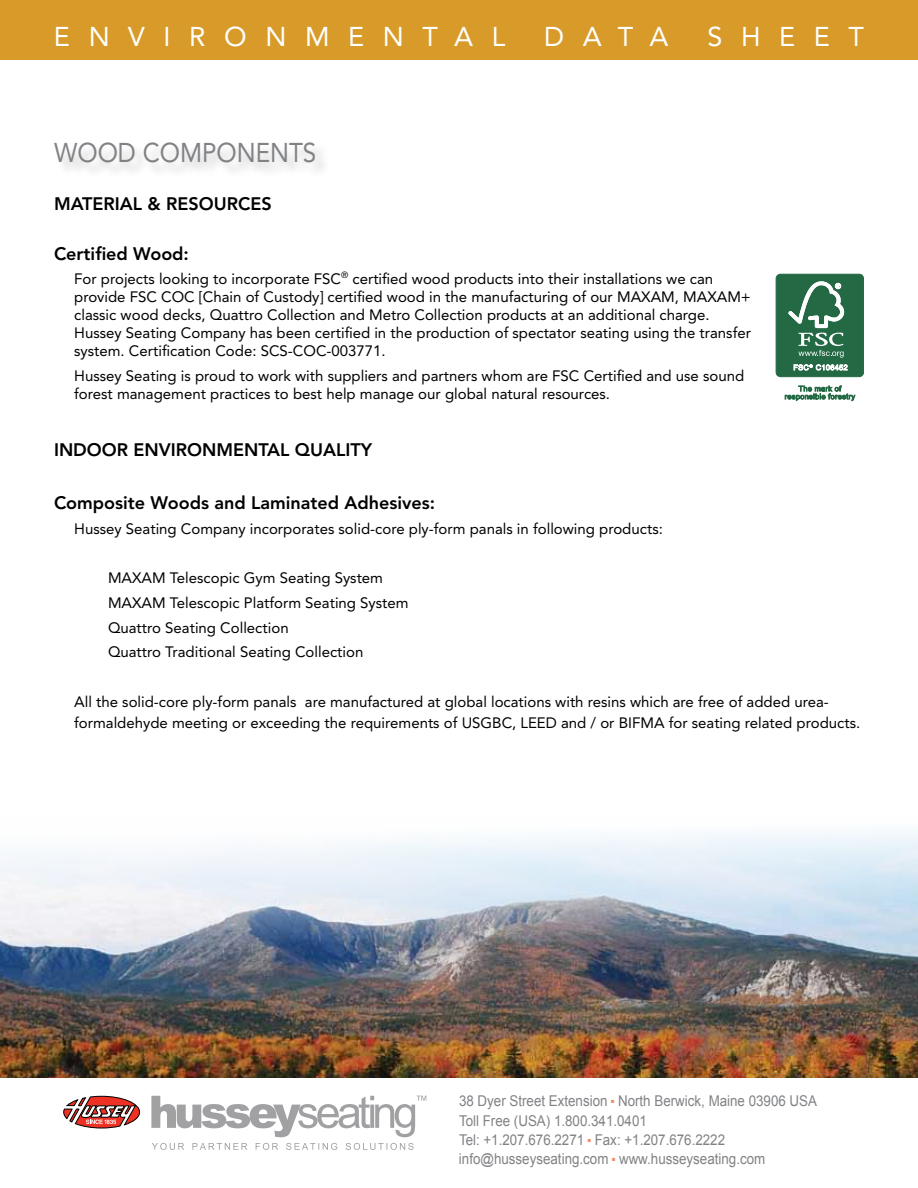
<style>
.page{position:relative;width:918px;height:1188px;background:#fff}
.page>*{position:absolute;margin:0;border:0;box-sizing:border-box;transform-origin:0 0}
.t1{font:27px "Avenir LT Std";letter-spacing:.69em;color:#fff}
.t2{font:27px "Avenir LT Std";color:#808285;scale:.9 1}
.t3{font:800 18px "Avenir LT Std";color:#000}
.t4{font:15px/18px "Avenir LT Std";color:#000}
.t5{font:14.85px/19.2px "Arial";color:#808285;scale:.9 1}
</style>
<div class="page">
<img style="left:0;top:831px;width:918px;height:247px">
<svg style="left:64px;top:1096px;width:76px;height:32px"></svg>
<svg style="left:152px;top:1143px;width:262px;height:7px"></svg>
<svg style="left:151px;top:1096px;width:275px;height:41px"></svg>
<div style="left:0;top:0;width:918px;height:60px;background:#d89b2a"></div>
<div style="left:776px;top:274px;width:88px;height:103px;background:#236943;border-radius:4px"></div>
<div style="left:776px;top:274px;width:88px;height:103px;border:1px solid #236943;border-radius:4px"></div>
<svg style="left:788px;top:281px;width:56px;height:77px"></svg>
<svg style="left:794px;top:364px;width:54px;height:6px"></svg>
<svg style="left:785px;top:385px;width:70px;height:16px"></svg>
<div style="left:55px;top:143px;width:276px;height:36px;background:#f6f6f6"></div>
<h1 class="t1" style="left:54px;top:21px;width:453px">Environme ntal</h1>
<h1 class="t1" style="left:544px;top:21px;width:126px">Data</h1>
<h1 class="t1" style="left:707px;top:21px;width:97px">Shee</h1>
<h1 class="t1" style="left:849px;top:21px;width:17px">t</h1>
<h1 class="t2" style="left:54px;top:137px;width:290px">wood components</h1>
<p class="t3" style="left:54px;top:193px;width:219px">Material &amp; Resources</p>
<p class="t3" style="left:54px;top:243px;width:136px">Certified Wood:</p>
<p class="t4" style="left:74px;top:270px;width:678px">For projects looking to incorporate FSC<sup>®</sup> certified wood products into their installations we can provide FSC COC [Chain of Custody] certified wood in the manufacturing of our MAXAM , MAXAM + classic wood decks, Quattro Collection and M etro Collection products at an additional charge.<br>H ussey Seating Company has been certified in the production of spectator seating using the transfer system. Certification Code: SCS-COC-003771.</p>
<p class="t4" style="left:74px;top:367px;width:672px">H ussey Seating is proud to work with suppliers and partners whom are FSC Certified and use sound forest management practices to best help manage our global natural resources.</p>
<p class="t3" style="left:54px;top:439px;width:48px">INDOOR</p>
<p class="t3" style="left:134px;top:439px;width:137px">ENVIRONMENTAL</p>
<p class="t3" style="left:295px;top:439px;width:27px">QUALIT</p>
<p class="t3" style="left:361px;top:439px;width:13px">Y</p>
<p class="t3" style="left:54px;top:492px;width:383px">Composite Woods and Laminated Adhesives:</p>
<p class="t4" style="left:74px;top:520px;width:590px">H ussey Seating Company incorporates solid-core ply-form panals in following products:</p>
<p class="t4" style="left:74px;top:569px;width:21px">MA</p>
<p class="t4" style="left:132px;top:569px;width:252px">XAM Telescopic Gym Seating System</p>
<p class="t4" style="left:74px;top:594px;width:21px">MA</p>
<p class="t4" style="left:108px;top:590px;width:302px;line-height:24.8px;text-indent:24px">XAM Telescopic Platform Seating System<br>Quattro Seating Collection<br>Quattro Traditional Seating Collection</p>
<p class="t4" style="left:74px;top:691px;width:787px;line-height:21.6px">All the solid-core ply-form panals are manufactured at global locations with resins which are free of added urea&shy;formaldehyde meeting or exceeding the requirements of USGBC, LEED and / or BI FMA for seating related products.</p>
<p class="t5" style="left:459px;top:1092px;width:399px">38 Dyer Street Extension <sup>■</sup> North Berwick, Maine 03906 USA Toll Free (USA) 1.800.341.0401<br>Tel: +1.207.676.2271 <sup>■</sup> Fax: +1.207.676.2222 info@husseyseating.com <sup>■</sup> www.husseyseating.com</p>
</div>
